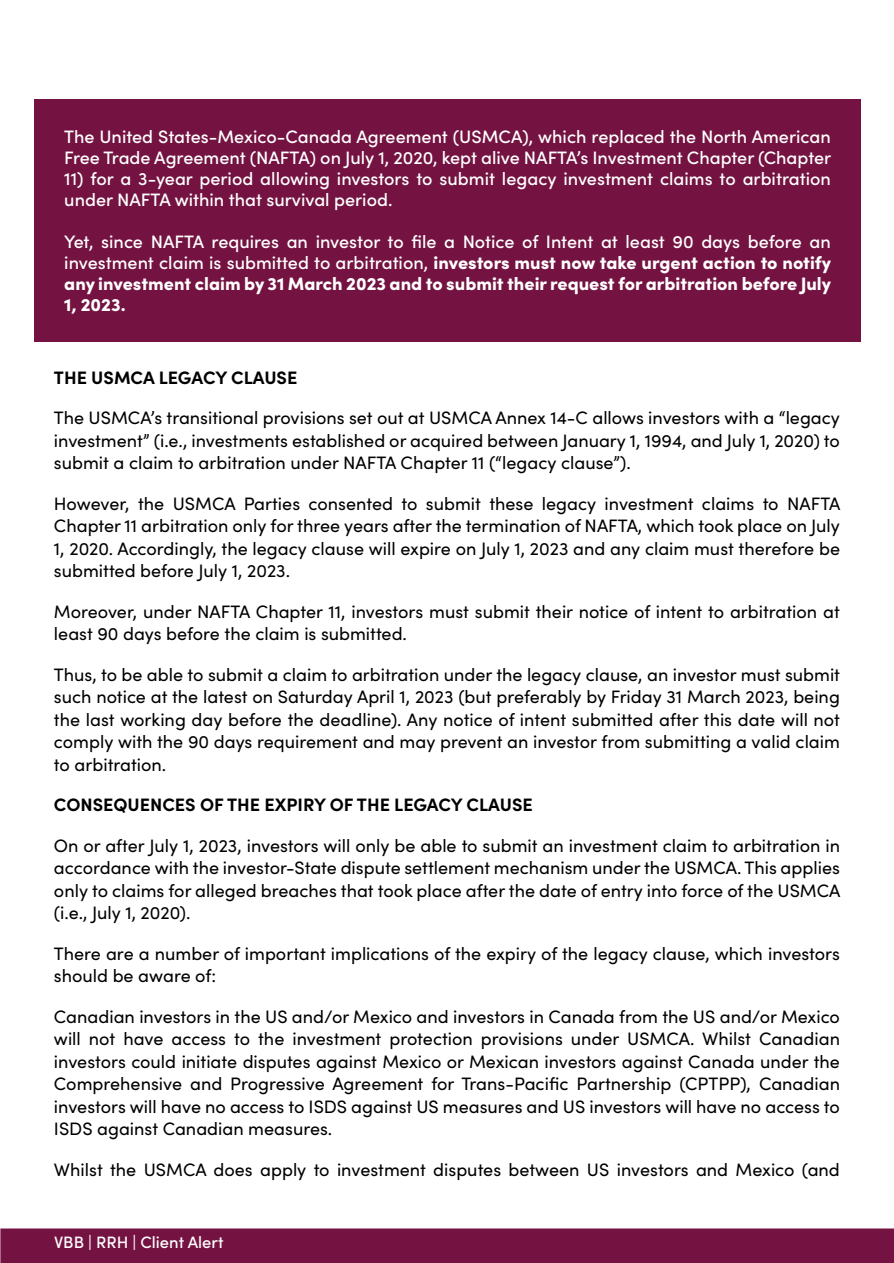
<style>
.page{position:relative;width:894px;height:1263px;background:#fff}
.page>*{position:absolute;margin:0;border:0;box-sizing:border-box;transform-origin:0 0}
.t1{font:18px/22.5px "Sofia Pro";color:#000;text-align:justify}
.t2{font:500 18px/21px "Sofia Pro";color:#fff}
.t3{font:900 18px/21px "Sofia Pro";color:#fff;text-align:justify}
.t4{font:700 18px "Sofia Pro";color:#000}
.t5{font:500 16.5px "Sofia Pro";color:#fff}
.s1{font-weight:500}
</style>
<div class="page">
<div style="left:0;top:1228px;width:894px;height:35px;background:#741342;border:2px solid #741342"></div>
<div style="left:34px;top:100px;width:827px;height:242px;background:#741341"></div>
<p class="t2" style="left:64px;top:125px;width:768px">The United States-Mexico-Canada Agreement (USMCA), which replaced the North American<br>Free Trade Agreement (NAFTA) on July 1, 2020, kept alive NAFTA’s Investment Chapter (Chapter</p>
<p class="t2" style="left:64px;top:167px;width:768px">11) for a 3-year period allowing investors to submit legacy investment claims to arbitration under NAFTA within that survival period.</p>
<p class="t3" style="left:64px;top:229px;width:768px"><span class="s1">Yet, since NAFTA requires an investor to file a Notice of Intent at least 90 days before an investment claim is submitted to arbitration,</span> investors must now take urgent action to notify any investment claim by 31 March 2023 and to submit their request for arbitration before July 1, 2023.</p>
<p class="t4" style="left:54px;top:363px;width:245px">THE USMCA LEGACY CLAUSE</p>
<p class="t1" style="left:54px;top:405px;width:787px">The USMCA’s transitional provisions set out at USMCA Annex 14-C allows investors with a “legacy investment” (i.e., investments established or acquired between January 1, 1994, and July 1, 2020) to submit a claim to arbitration under NAFTA Chapter 11 (“legacy clause”).</p>
<p class="t1" style="left:54px;top:491px;width:788px">However, the USMCA Parties consented to submit these legacy investment claims to NAFTA Chapter 11 arbitration only for three years after the termination of NAFTA, which took place on July 1, 2020. Accordingly, the legacy clause will expire on July 1, 2023 and any claim must therefore be submitted before July 1, 2023.</p>
<p class="t1" style="left:54px;top:599px;width:787px">Moreover, under NAFTA Chapter 11, investors must submit their notice of intent to arbitration at least 90 days before the claim is submitted.</p>
<p class="t1" style="left:54px;top:662px;width:788px">Thus, to be able to submit a claim to arbitration under the legacy clause, an investor must submit such notice at the latest on Saturday April 1, 2023 (but preferably by Friday 31 March 2023, being the last working day before the deadline). Any notice of intent submitted after this date will not comply with the 90 days requirement and may prevent an investor from submitting a valid claim to arbitration.</p>
<p class="t4" style="left:54px;top:791px;width:480px">CONSEQUENCES OF THE EXPIRY OF THE LEGACY CLAUSE</p>
<p class="t1" style="left:54px;top:833px;width:788px">On or after July 1, 2023, investors will only be able to submit an investment claim to arbitration in accordance with the investor-State dispute settlement mechanism under the USMCA. This applies only to claims for alleged breaches that took place after the date of entry into force of the USMCA (i.e., July 1, 2020).</p>
<p class="t1" style="left:54px;top:941px;width:787px">There are a number of important implications of the expiry of the legacy clause, which investors should be aware of:</p>
<p class="t1" style="left:54px;top:1004px;width:788px">Canadian investors in the US and/or Mexico and investors in Canada from the US and/or Mexico will not have access to the investment protection provisions under USMCA. Whilst Canadian investors could initiate disputes against Mexico or Mexican investors against Canada under the Comprehensive and Progressive Agreement for Trans-Pacific Partnership (CPTPP), Canadian investors will have no access to ISDS against US measures and US investors will have no access to ISDS against Canadian measures.</p>
<p class="t1" style="left:54px;top:1157px;width:787px">Whilst the USMCA does apply to investment disputes between US investors and Mexico (and</p>
<p class="t5" style="left:54px;top:1230px;width:171px">VBB | RRH | Client Alert</p>
</div>
